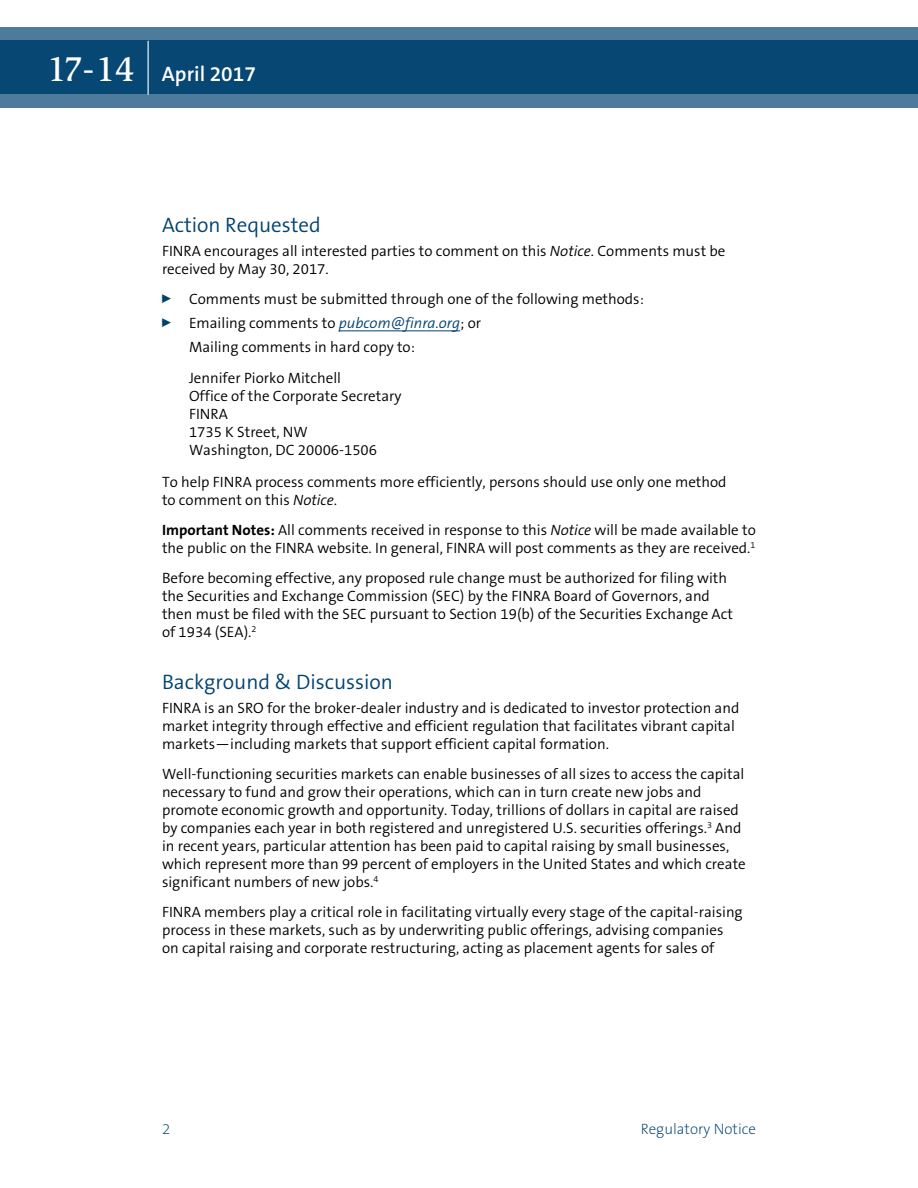
<style>
.page{position:relative;width:918px;height:1188px;background:#fff}
.page>*{position:absolute;margin:0;border:0;box-sizing:border-box;transform-origin:0 0}
.head{font:300 21px "The Sans B4";color:#004270}
.t1{font:600 21px "The Sans B6";color:#fff}
.text{font:300 15px/18px "The Sans B4";color:#000}
.text_indent{font:300 15px/18px "The Sans B4";color:#000}
.t2{font:200 15px "The Sans B2";color:#004270}
.s1{font-family:"Slimbach LT";font-weight:500;font-size:36px}
.s2{font-style:italic}
.s3{font-style:italic;color:#004270}
.s4{font-family:"The Sans B7";font-weight:700}
</style>
<div class="page">
<hr style="left:339px;top:330px;width:121px;height:1px;background:#004270">
<svg style="left:0;top:27px;width:918px;height:81px;background:#1e5881"></svg>
<hr style="left:148px;top:41px;width:1px;height:54px;background:#fff">
<h1 class="t1" style="left:47px;top:63px;width:210px"><span class="s1">17-14</span> April 2017</h1>
<p class="head" style="left:162px;top:213px;width:160px">Action Requested</p>
<p class="text" style="left:162px;top:242px;width:565px">FINRA encourages all interested parties to comment on this <span class="s2">Notice</span>. Comments must be received by May 30, 2017.</p>
<p class="text" style="left:162px;top:290px;width:483px"><sup>0</sup> Comments must be submitted through one of the following methods:</p>
<p class="text" style="left:162px;top:314px;width:321px"><sup>0</sup> Emailing comments to <span class="s3">pubcom@finra.org</span>; or</p>
<p class="text_indent" style="left:189px;top:338px;width:227px">Mailing comments in hard copy to:</p>
<p class="text_indent" style="left:189px;top:369px;width:214px">Jennifer Piorko Mitchell<br>Office of the Corporate Secretary<br>FINRA<br>1735 K Street, NW<br>Washington, DC 20006-1506</p>
<p class="text" style="left:162px;top:473px;width:566px">To help FINRA process comments more efficiently, persons should use only one method to comment on this <span class="s2">Notice</span>.</p>
<p class="text" style="left:162px;top:521px;width:595px"><span class="s4">Important Notes:</span> All comments received in response to this <span class="s2">Notice</span> will be made available to the public on the FINRA website. In general, FINRA will post comments as they are received.<sup>1</sup></p>
<p class="text" style="left:162px;top:569px;width:572px">Before becoming effective, any proposed rule change must be authorized for filing with the Securities and Exchange Commission (SEC) by the FINRA Board of Governors, and then must be filed with the SEC pursuant to Section 19(b) of the Securities Exchange Act of 1934 (SEA).<sup>2</sup></p>
<p class="head" style="left:162px;top:670px;width:233px">Background &amp; Discussion</p>
<p class="text" style="left:162px;top:699px;width:579px">FINRA is an SRO for the broker-dealer industry and is dedicated to investor protection and market integrity through effective and efficient regulation that facilitates vibrant capital markets—including markets that support efficient capital formation.</p>
<p class="text" style="left:162px;top:765px;width:585px">Well-functioning securities markets can enable businesses of all sizes to access the capital necessary to fund and grow their operations, which can in turn create new jobs and promote economic growth and opportunity. Today, trillions of dollars in capital are raised by companies each year in both registered and unregistered U.S. securities offerings.<sup>3</sup> And in recent years, particular attention has been paid to capital raising by small businesses, which represent more than 99 percent of employers in the United States and which create significant numbers of new jobs.<sup>4</sup></p>
<p class="text" style="left:162px;top:903px;width:582px">FINRA members play a critical role in facilitating virtually every stage of the capital-raising process in these markets, such as by underwriting public offerings, advising companies on capital raising and corporate restructuring, acting as placement agents for sales of</p>
<p class="t2" style="left:162px;top:1121px;width:10px">2</p>
<p class="t2" style="left:641px;top:1121px;width:117px">Regulatory Notice</p>
</div>
